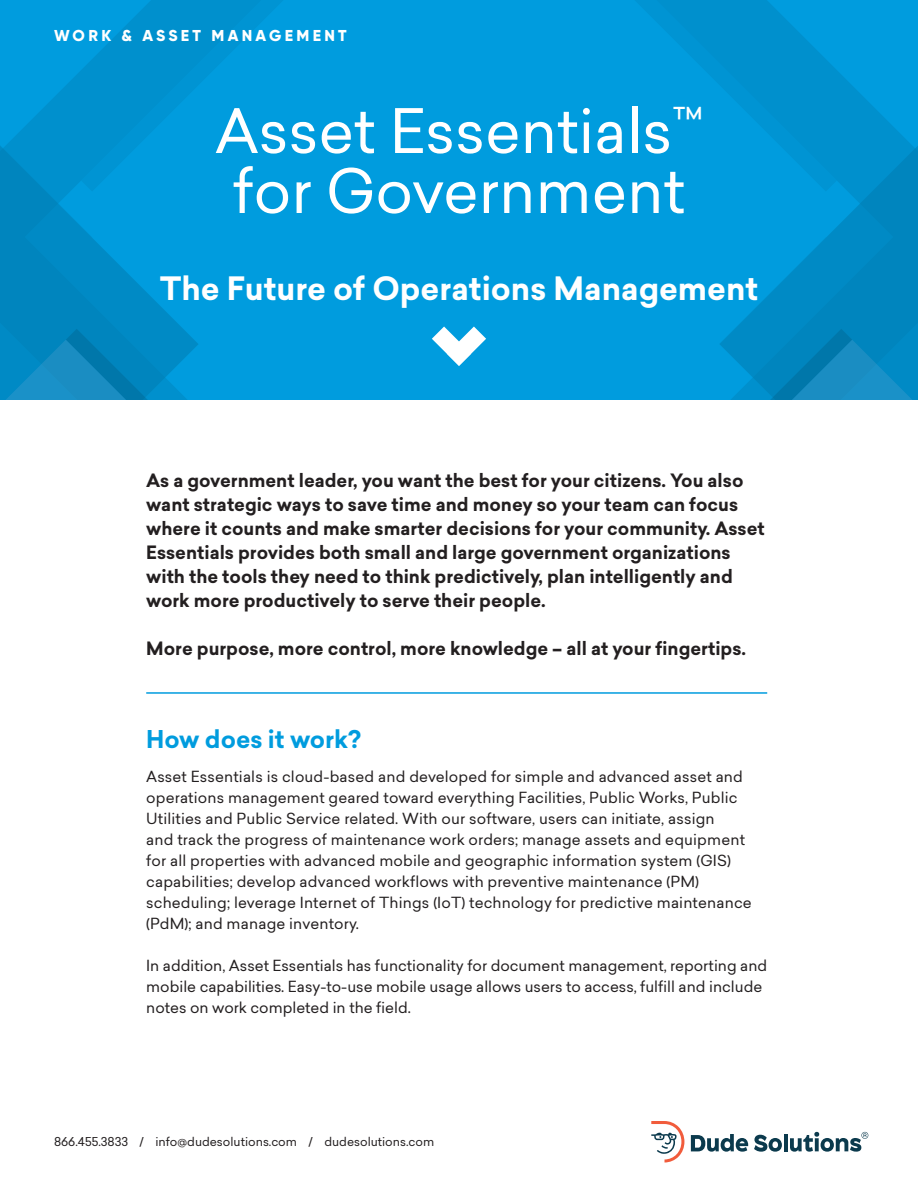
<style>
.page{position:relative;width:918px;height:1188px;background:#fff}
.page>*{position:absolute;margin:0;border:0;box-sizing:border-box;transform-origin:0 0}
.H1_Headline{font:60px "Sailec";color:#fff}
.t1{font:700 31.5px "Sailec";color:#fff}
.H3_Headline{font:700 24px "Sailec";color:#009cde}
.P__Intro{font:700 18px "Sailec";color:#231f20}
.H4_Headline{font:800 15.75px "Gilroy";letter-spacing:.21em;color:#fff}
.t2{font:15px/21px "Sailec";letter-spacing:.01em;color:#231f20}
.t3{font:12px "Sailec";color:#231f20}
</style>
<div class="page">
<div style="left:0;top:0;width:918px;height:400px;background:#009cde"></div>
<svg style="left:21px;top:71px;width:60px;height:60px;fill:#0090cd"></svg>
<svg style="left:0;top:131px;width:183px;height:198px;fill:#008ac5"></svg>
<svg style="left:81px;top:0;width:202px;height:192px"></svg>
<svg style="left:0;top:329px;width:198px;height:71px;background:#0689c2"></svg>
<svg style="left:837px;top:71px;width:60px;height:60px;fill:#0090cd"></svg>
<svg style="left:735px;top:131px;width:183px;height:198px;fill:#008ac5"></svg>
<svg style="left:635px;top:0;width:202px;height:192px"></svg>
<svg style="left:720px;top:329px;width:198px;height:71px;background:#0689c2"></svg>
<svg style="left:432px;top:327px;width:54px;height:39px"></svg>
<svg style="left:651px;top:1121px;width:33px;height:41px"></svg>
<svg style="left:691px;top:1134px;width:57px;height:18px"></svg>
<svg style="left:754px;top:1135px;width:28px;height:17px"></svg>
<hr style="left:784px;top:1134px;width:4px;height:17px;background:#0b3a4d">
<svg style="left:790px;top:1132px;width:78px;height:20px"></svg>
<hr style="left:146px;top:692px;width:621px;height:2px;background:#009cde">
<p class="H4_Headline" style="left:54px;top:25px;width:294px">WORK &amp; ASSET MANAGEMENT</p>
<p class="H1_Headline" style="left:215px;top:89px;width:490px">Asset Essentials<sup>™</sup></p>
<p class="H1_Headline" style="left:233px;top:149px;width:454px">for Government</p>
<h2 class="t1" style="left:160px;top:266px;width:600px">The Future of Operations Management</h2>
<p class="P__Intro" style="left:146px;top:467px;width:599px">As a government leader, you want the best for your citizens. You also</p>
<p class="P__Intro" style="left:146px;top:491px;width:593px">want strategic ways to save time and money so your team can focus</p>
<p class="P__Intro" style="left:146px;top:515px;width:620px">where it counts and make smarter decisions for your community. Asset</p>
<p class="P__Intro" style="left:146px;top:539px;width:586px">Essentials provides both small and large government organizations</p>
<p class="P__Intro" style="left:146px;top:563px;width:588px">with the tools they need to think predictively, plan intelligently and</p>
<p class="P__Intro" style="left:146px;top:587px;width:401px">work more productively to serve their people.</p>
<p class="P__Intro" style="left:146px;top:635px;width:601px">More purpose, more control, more knowledge – all at your fingertips.</p>
<p class="H3_Headline" style="left:146px;top:722px;width:216px">How does it work?</p>
<p class="t2" style="left:146px;top:766px;width:607px">Asset Essentials is cloud-based and developed for simple and advanced asset and operations management geared toward everything Facilities, Public Works, Public Utilities and Public Service related. With our software, users can initiate, assign<br>and track the progress of maintenance work orders; manage assets and equipment for all properties with advanced mobile and geographic information system (GIS) capabilities; develop advanced workflows with preventive maintenance (PM) scheduling; leverage Internet of Things (IoT) technology for predictive maintenance (PdM); and manage inventory.</p>
<p class="t2" style="left:146px;top:955px;width:623px">In addition, Asset Essentials has functionality for document management, reporting and mobile capabilities. Easy-to-use mobile usage allows users to access, fulfill and include notes on work completed in the field.</p>
<p class="t3" style="left:54px;top:1133px;width:382px">866.455.3833 / info@dudesolutions.com / dudesolutions.com</p>
</div>
